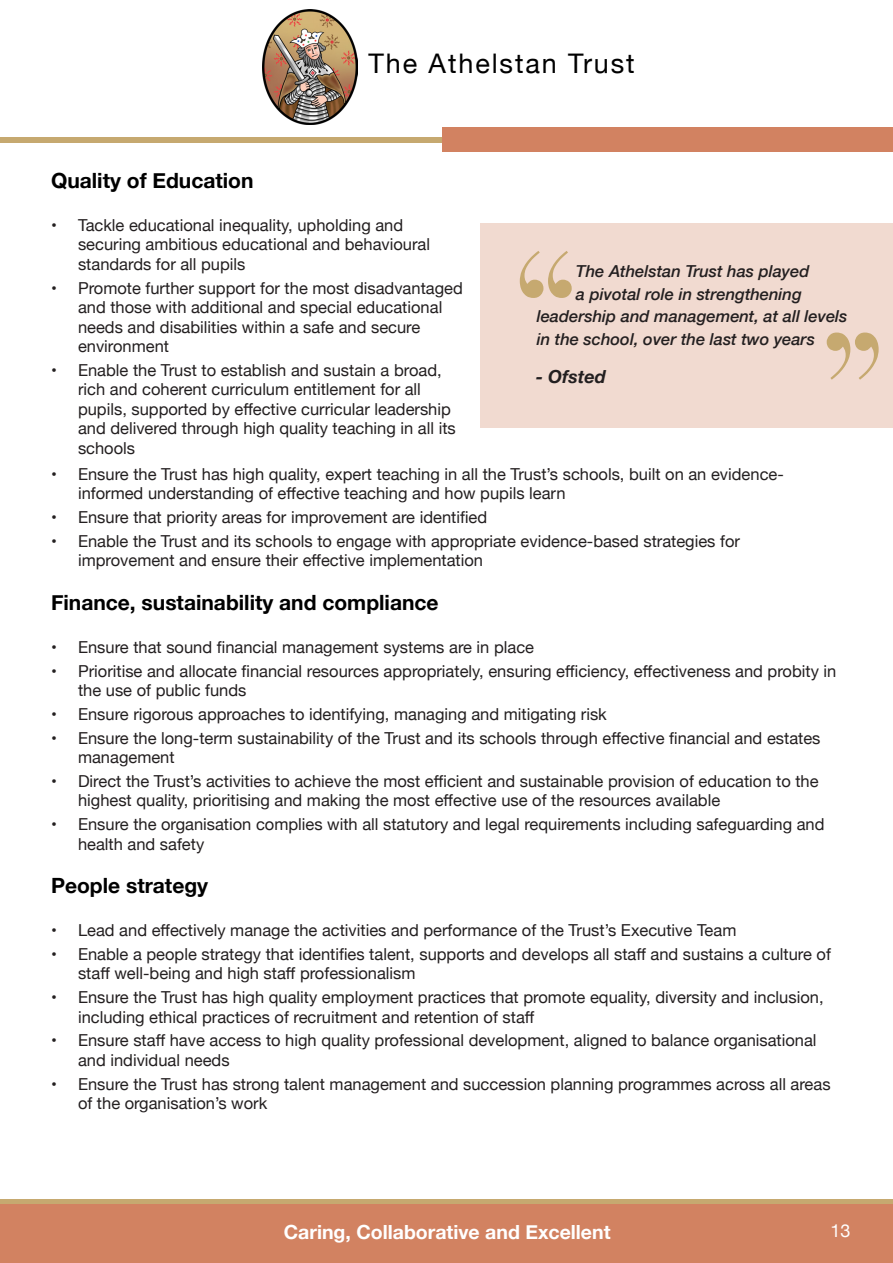
<style>
.page{position:relative;width:893px;height:1263px;background:#fff}
.page>*{position:absolute;margin:0;border:0;box-sizing:border-box;transform-origin:0 0}
.t1{font:27px "Helvetica Neue";letter-spacing:.07em;color:#000}
.t2{font:700 21px "Helvetica Neue";color:#000}
.t3{font:700 19.5px "Helvetica Neue";color:#fff}
.t4{font:italic 700 18px "Helvetica Neue";color:#231f20}
.t5{font:18px "Helvetica Neue";color:#fff}
.t6{font:16.5px/19.5px "Helvetica Neue";color:#231f20}
.t7{font:italic 500 16.5px "Helvetica Neue";color:#231f20}
</style>
<div class="page">
<div style="left:0;top:1201px;width:893px;height:62px;background:#d28261"></div>
<div style="left:0;top:1199px;width:893px;height:5px;background:#c6a970"></div>
<img style="left:262px;top:9px;width:96px;height:116px">
<div style="left:0;top:137px;width:893px;height:6px;background:#c6a970"></div>
<div style="left:442px;top:128px;width:451px;height:24px;background:#d28261"></div>
<div style="left:480px;top:223px;width:413px;height:204px;background:#f1dad0"></div>
<svg style="left:520px;top:251px;width:52px;height:47px"></svg>
<svg style="left:827px;top:333px;width:52px;height:47px"></svg>
<h1 class="t1" style="left:369px;top:44px;width:268px">The Athelstan Trust</h1>
<p class="t2" style="left:51px;top:164px;width:204px">Quality of Education</p>
<p class="t6" style="left:78px;top:216px;width:354px;text-indent:-27px">• Tackle educational inequality, upholding and securing ambitious educational and behavioural standards for all pupils</p>
<p class="t6" style="left:78px;top:279px;width:386px;text-indent:-27px">• Promote further support for the most disadvantaged and those with additional and special educational needs and disabilities within a safe and secure environment</p>
<p class="t6" style="left:78px;top:361px;width:379px;text-indent:-27px">• Enable the Trust to establish and sustain a broad, rich and coherent curriculum entitlement for all pupils, supported by effective curricular leadership and delivered through high quality teaching in all its schools</p>
<p class="t7" style="left:576px;top:257px;width:235px">The Athelstan Trust has played</p>
<p class="t7" style="left:576px;top:280px;width:227px">a pivotal role in strengthening</p>
<p class="t7" style="left:537px;top:302px;width:312px">leadership and management, at all levels</p>
<p class="t7" style="left:537px;top:325px;width:280px">in the school, over the last two years</p>
<p class="t4" style="left:536px;top:362px;width:72px">- Ofsted</p>
<p class="t6" style="left:78px;top:465px;width:707px;text-indent:-27px">• Ensure the Trust has high quality, expert teaching in all the Trust’s schools, built on an evidence&shy;informed understanding of effective teaching and how pupils learn</p>
<p class="t6" style="left:51px;top:508px;width:438px">• Ensure that priority areas for improvement are identified</p>
<p class="t6" style="left:78px;top:532px;width:663px;text-indent:-27px">• Enable the Trust and its schools to engage with appropriate evidence-based strategies for improvement and ensure their effective implementation</p>
<p class="t2" style="left:51px;top:586px;width:389px">Finance, sustainability and compliance</p>
<p class="t6" style="left:51px;top:638px;width:485px">• Ensure that sound financial management systems are in place</p>
<p class="t6" style="left:78px;top:662px;width:760px;text-indent:-27px">• Prioritise and allocate financial resources appropriately, ensuring efficiency, effectiveness and probity in the use of public funds</p>
<p class="t6" style="left:51px;top:705px;width:557px">• Ensure rigorous approaches to identifying, managing and mitigating risk</p>
<p class="t6" style="left:78px;top:729px;width:744px;text-indent:-27px">• Ensure the long-term sustainability of the Trust and its schools through effective financial and estates management</p>
<p class="t6" style="left:78px;top:772px;width:742px;text-indent:-27px">• Direct the Trust’s activities to achieve the most efficient and sustainable provision of education to the highest quality, prioritising and making the most effective use of the resources available</p>
<p class="t6" style="left:78px;top:815px;width:748px;text-indent:-27px">• Ensure the organisation complies with all statutory and legal requirements including safeguarding and health and safety</p>
<p class="t2" style="left:51px;top:869px;width:159px">People strategy</p>
<p class="t6" style="left:51px;top:921px;width:687px">• Lead and effectively manage the activities and performance of the Trust’s Executive Team</p>
<p class="t6" style="left:78px;top:945px;width:754px;text-indent:-27px">• Enable a people strategy that identifies talent, supports and develops all staff and sustains a culture of staff well-being and high staff professionalism</p>
<p class="t6" style="left:78px;top:988px;width:747px;text-indent:-27px">• Ensure the Trust has high quality employment practices that promote equality, diversity and inclusion, including ethical practices of recruitment and retention of staff</p>
<p class="t6" style="left:78px;top:1032px;width:740px;text-indent:-27px">• Ensure staff have access to high quality professional development, aligned to balance organisational and individual needs</p>
<p class="t6" style="left:78px;top:1075px;width:754px;text-indent:-27px">• Ensure the Trust has strong talent management and succession planning programmes across all areas of the organisation’s work</p>
<p class="t3" style="left:284px;top:1217px;width:328px">Caring, Collaborative and Excellent</p>
<p class="t5" style="left:830px;top:1218px;width:22px">13</p>
</div>
